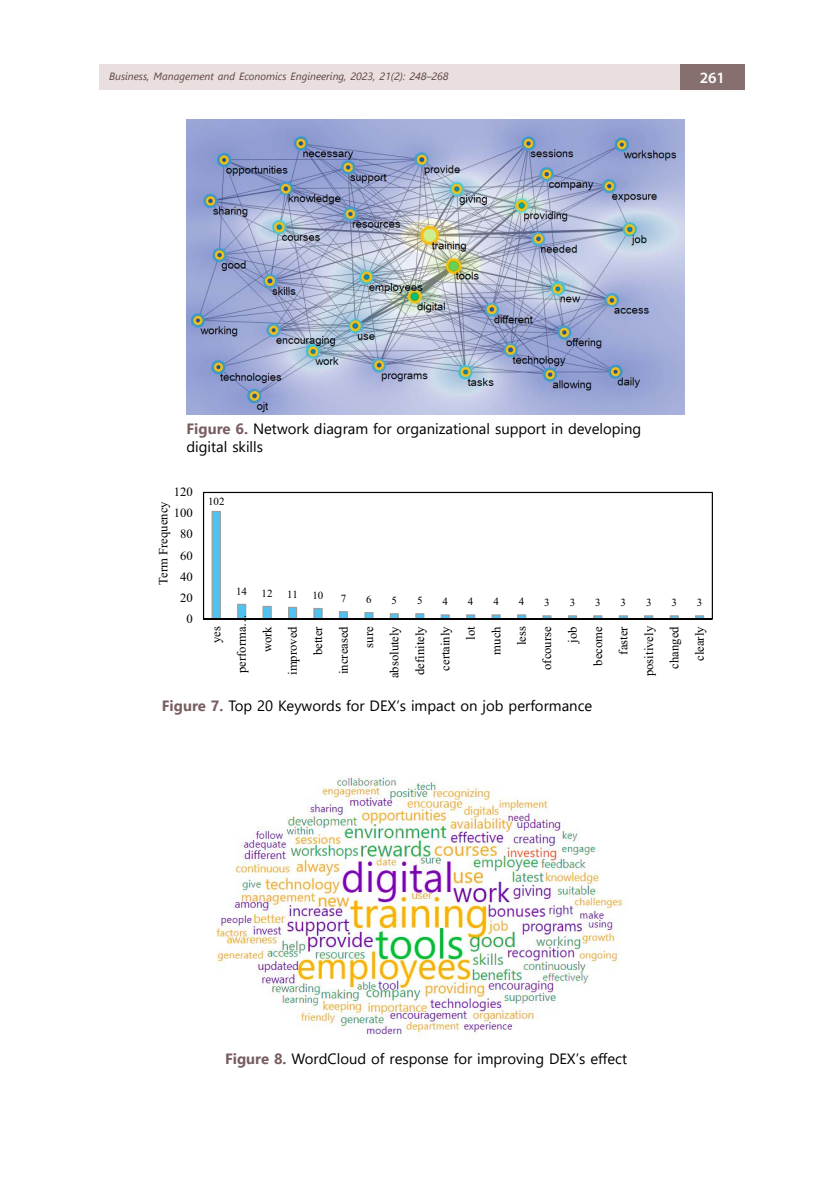
<style>
.page{position:relative;width:834px;height:1191px;background:#fff}
.page>*{position:absolute;margin:0;border:0;box-sizing:border-box;transform-origin:0 0}
.t1{font:600 15.75px "Myriad Pro";color:#fff}
.t2{font:14.88px/17.8px "Segoe UI";color:#000}
.t3{font:12.6px "Times New Roman";color:#000}
.t4{font:11.03px "Times New Roman";color:#000}
.t5{font:italic 10.5px "Segoe UI";color:#5f4245}
.s1{font-weight:700;color:#795e60}
</style>
<div class="page">
<div style="left:99px;top:64px;width:581px;height:26px;background:#e8dfde"></div>
<div style="left:680px;top:64px;width:64px;height:26px;background:#876e6f"></div>
<img style="left:186px;top:119px;width:498px;height:295px">
<svg style="left:203px;top:492px;width:509px;height:126px"></svg>
<svg style="left:211px;top:511px;width:493px;height:107px"></svg>
<hr style="left:203px;top:618px;width:509px;height:1px;background:#000">
<img style="left:216px;top:777px;width:409px;height:261px">
<p class="t5" style="left:109px;top:67px;width:341px">Business, Management and Economics Engineering, 2023, 21(2): 248–268</p>
<p class="t1" style="left:699px;top:67px;width:27px">261</p>
<p class="t2" style="left:186px;top:418px;width:456px"><span class="s1">Figure 6.</span> Network diagram for organizational support in developing digital skills</p>
<p class="t3" style="left:174px;top:487px;width:20px">120</p>
<p class="t3" style="left:159px;top:585px;width:85px;rotate:-90deg">Term Frequency</p>
<p class="t3" style="left:174px;top:508px;width:20px">100</p>
<p class="t3" style="left:180px;top:530px;width:14px">80</p>
<p class="t3" style="left:180px;top:551px;width:14px">60</p>
<p class="t3" style="left:180px;top:572px;width:14px">40</p>
<p class="t3" style="left:180px;top:593px;width:14px">20</p>
<p class="t3" style="left:186px;top:614px;width:8px">0</p>
<p class="t4" style="left:208px;top:497px;width:18px">102</p>
<p class="t4" style="left:236px;top:587px;width:12px">14</p>
<p class="t4" style="left:261px;top:589px;width:12px">12</p>
<p class="t4" style="left:287px;top:590px;width:12px">11</p>
<p class="t4" style="left:312px;top:591px;width:12px">10</p>
<p class="t4" style="left:341px;top:594px;width:7px">7</p>
<p class="t4" style="left:366px;top:595px;width:7px">6</p>
<p class="t4" style="left:391px;top:596px;width:7px">5</p>
<p class="t4" style="left:417px;top:596px;width:7px">5</p>
<p class="t4" style="left:442px;top:597px;width:7px">4</p>
<p class="t4" style="left:468px;top:597px;width:7px">4</p>
<p class="t4" style="left:493px;top:597px;width:7px">4</p>
<p class="t4" style="left:518px;top:597px;width:7px">4</p>
<p class="t4" style="left:544px;top:598px;width:7px">3</p>
<p class="t4" style="left:569px;top:598px;width:7px">3</p>
<p class="t4" style="left:595px;top:598px;width:7px">3</p>
<p class="t4" style="left:620px;top:598px;width:7px">3</p>
<p class="t4" style="left:646px;top:598px;width:7px">3</p>
<p class="t4" style="left:671px;top:598px;width:7px">3</p>
<p class="t4" style="left:696px;top:598px;width:7px">3</p>
<p class="t3" style="left:212px;top:643px;width:18px;rotate:-90deg">yes</p>
<p class="t3" style="left:237px;top:673px;width:60px;rotate:-90deg">performa…</p>
<p class="t3" style="left:262px;top:652px;width:28px;rotate:-90deg">work</p>
<p class="t3" style="left:288px;top:675px;width:50px;rotate:-90deg">improved</p>
<p class="t3" style="left:313px;top:655px;width:30px;rotate:-90deg">better</p>
<p class="t3" style="left:339px;top:674px;width:49px;rotate:-90deg">increased</p>
<p class="t3" style="left:364px;top:647px;width:23px;rotate:-90deg">sure</p>
<p class="t3" style="left:390px;top:678px;width:53px;rotate:-90deg">absolutely</p>
<p class="t3" style="left:415px;top:675px;width:50px;rotate:-90deg">definitely</p>
<p class="t3" style="left:440px;top:670px;width:46px;rotate:-90deg">certainly</p>
<p class="t3" style="left:466px;top:640px;width:15px;rotate:-90deg">lot</p>
<p class="t3" style="left:491px;top:654px;width:30px;rotate:-90deg">much</p>
<p class="t3" style="left:517px;top:645px;width:20px;rotate:-90deg">less</p>
<p class="t3" style="left:542px;top:670px;width:45px;rotate:-90deg">ofcourse</p>
<p class="t3" style="left:567px;top:642px;width:18px;rotate:-90deg">job</p>
<p class="t3" style="left:593px;top:665px;width:41px;rotate:-90deg">become</p>
<p class="t3" style="left:618px;top:654px;width:30px;rotate:-90deg">faster</p>
<p class="t3" style="left:644px;top:676px;width:52px;rotate:-90deg">positively</p>
<p class="t3" style="left:669px;top:668px;width:44px;rotate:-90deg">changed</p>
<p class="t3" style="left:695px;top:661px;width:36px;rotate:-90deg">clearly</p>
<p class="t2" style="left:162px;top:696px;width:432px"><span class="s1">Figure 7.</span> Top 20 Keywords for DEX’s impact on job performance</p>
<p class="t2" style="left:225px;top:1048px;width:403px"><span class="s1">Figure 8.</span> WordCloud of response for improving DEX’s effect</p>
</div>
